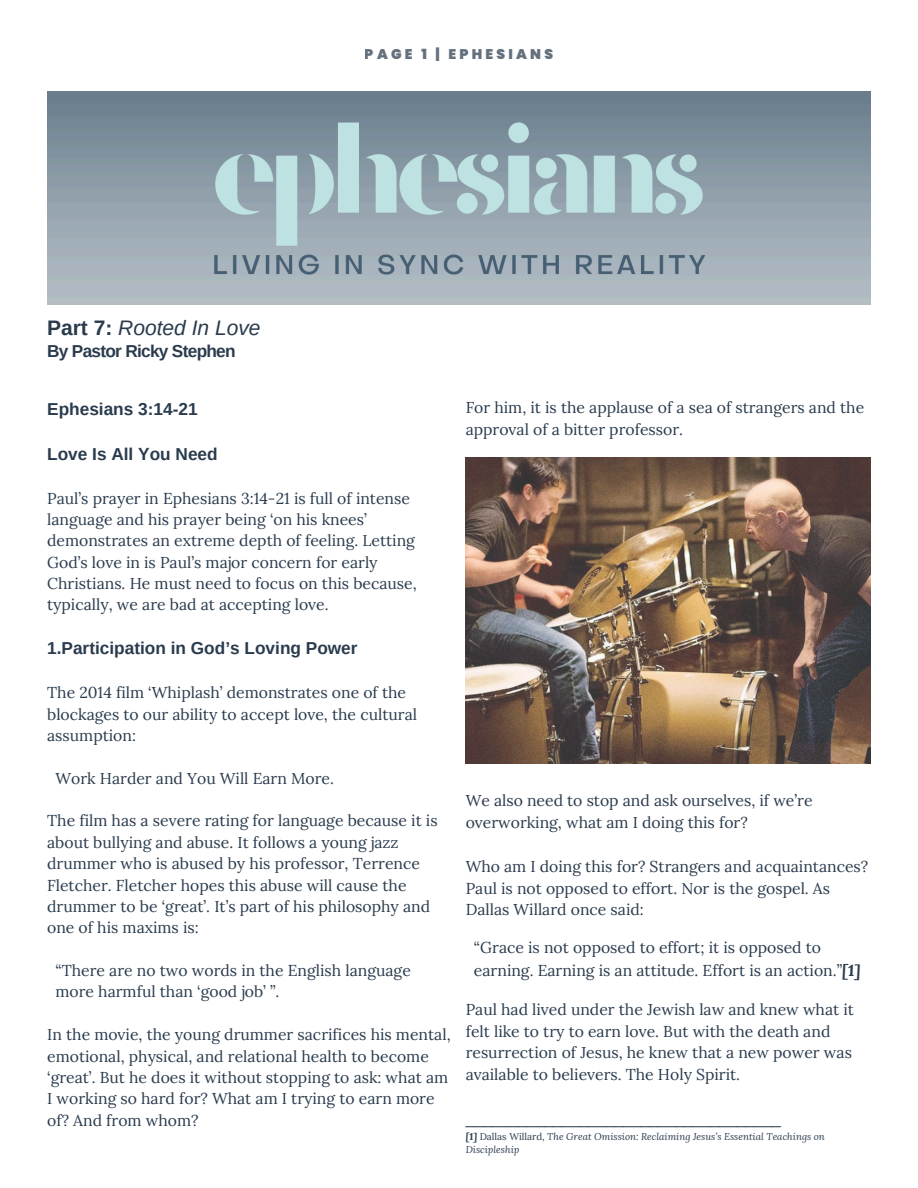
<style>
.page{position:relative;width:918px;height:1188px;background:#fff}
.page>*{position:absolute;margin:0;border:0;box-sizing:border-box;transform-origin:0 0}
.t1{font:italic 21px "Arimo";color:#2a3b4d}
.t2{font:700 17.25px "Arimo";color:#2a3b4d}
.t3{font:700 17.25px "Arimo";letter-spacing:-.04em;color:#2a3b4d}
.t4{font:15.75px/21.3px "Lora";color:#2a3b4d}
.t5{font:15.75px "Arimo";color:#2a3b4d}
.t6{font:900 13.95px "Poppins";letter-spacing:.23em;color:#2a3b4d}
.t7{font:italic 9.75px/13px "Lora";color:#2a3b4d}
.s1{font-weight:700;font-style:normal}
.s2{font-weight:700;font-style:italic}
.s3{font-weight:700}
.s4{font-style:normal}
</style>
<div class="page">
<img style="left:47px;top:92px;width:824px;height:212px">
<img style="left:466px;top:458px;width:405px;height:306px">
<p class="t1" style="left:47px;top:316px;width:215px"><span class="s1">Part 7:</span> Rooted In Love</p>
<h3 class="t3" style="left:47px;top:342px;width:190px">By Pastor Ricky Stephen</h3>
<p class="t6" style="left:365px;top:45px;width:190px">PAGE 1 | EPHESIANS</p>
<h3 class="t2" style="left:47px;top:399px;width:152px">Ephesians 3:14-21</h3>
<h3 class="t2" style="left:47px;top:444px;width:172px">Love Is All You Need</h3>
<h3 class="t4" style="left:47px;top:487px;width:371px">Paul’s prayer in Ephesians 3:14-21 is full of intense language and his prayer being ‘on his knees’ demonstrates an extreme depth of feeling. Letting God’s love in is Paul’s major concern for early Christians. He must need to focus on this because, typically, we are bad at accepting love.</h3>
<h3 class="t2" style="left:47px;top:639px;width:312px">1.Participation in God’s Loving Power</h3>
<h3 class="t4" style="left:47px;top:682px;width:371px">The 2014 film ‘Whiplash’ demonstrates one of the blockages to our ability to accept love, the cultural assumption:</h3>
<h3 class="t4" style="left:55px;top:767px;width:280px">Work Harder and You Will Earn More.</h3>
<h3 class="t4" style="left:47px;top:810px;width:392px">The film has a severe rating for language because it is about bullying and abuse. It follows a young jazz drummer who is abused by his professor, Terrence Fletcher. Fletcher hopes this abuse will cause the drummer to be ‘great’. It’s part of his philosophy and one of his maxims is:</h3>
<h3 class="t4" style="left:55px;top:960px;width:357px">“There are no two words in the English language more harmful than ‘good job’ ”.</h3>
<h3 class="t4" style="left:47px;top:1024px;width:405px">In the movie, the young drummer sacrifices his mental, emotional, physical, and relational health to become ‘great’. But he does it without stopping to ask: what am I working so hard for? What am I trying to earn more of? And from whom?</h3>
<p class="t4" style="left:466px;top:397px;width:400px;line-height:21.9px">For him, it is the applause of a sea of strangers and the approval of a bitter professor.</p>
<h1 class="t4" style="left:466px;top:789px;width:348px;line-height:21.9px">We also need to stop and ask ourselves, if we’re overworking, what am I doing this for?</h1>
<h2 class="t4" style="left:466px;top:855px;width:404px;line-height:21.9px">Who am I doing this for? Strangers and acquaintances?<br>Paul is not opposed to effort. Nor is the gospel. As<br>Dallas Willard once said:</h2>
<h2 class="t4" style="left:474px;top:936px;width:388px;line-height:22.8px">“Grace is not opposed to effort; it is opposed to earning. Earning is an attitude. Effort is an action.”<span class="s2">[1]</span></h2>
<h2 class="t4" style="left:466px;top:998px;width:390px;line-height:21.9px">Paul had lived under the Jewish law and knew what it felt like to try to earn love. But with the death and resurrection of Jesus, he knew that a new power was available to believers. The Holy Spirit.</h2>
<h3 class="t5" style="left:466px;top:1110px;width:317px">____________________________________</h3>
<h2 class="t7" style="left:466px;top:1130px;width:361px"><span class="s3">[1]</span> <span class="s4">Dallas Willard,</span> The Great Omission: Reclaiming Jesus’s Essential Teachings on<br>Discipleship</h2>
</div>
